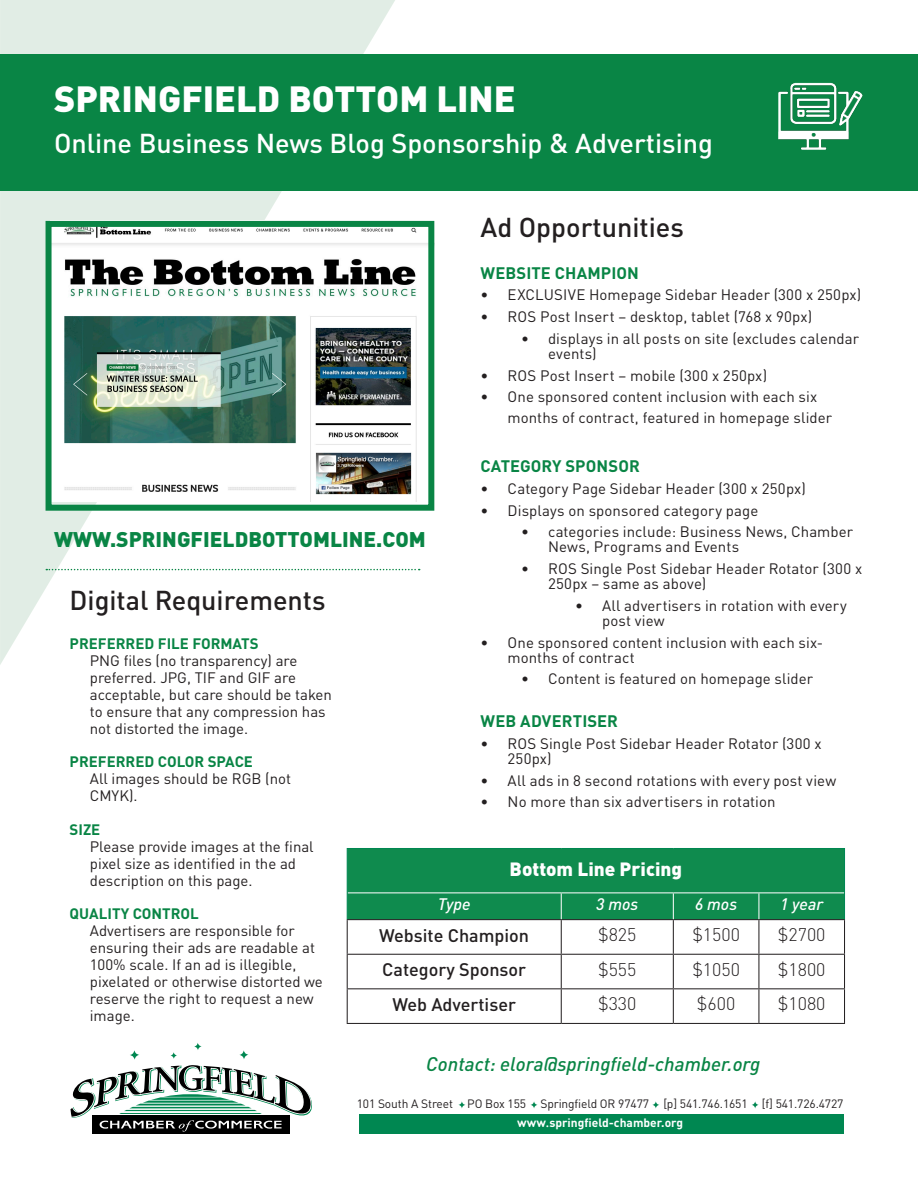
<style>
.page{position:relative;width:918px;height:1188px;background:#fff}
.page>*{position:absolute;margin:0;border:0;box-sizing:border-box;transform-origin:0 0}
.t1{font:900 36px "DIN Pro";color:#fff}
.t2{font:500 27px "DIN Pro";color:#fff}
.t3{font:500 27px "DIN Pro";color:#231f20}
.t4{font:900 21px "DIN Pro";color:#098545}
.t5{font:italic 500 19.5px "DIN Pro";color:#098545}
.event{font:900 19.05px "DIN Pro";color:#fff}
.event-2{font:500 18px "DIN Pro";color:#231f20}
.event-3{font:300 18px "DIN Pro";color:#231f20}
.t6{font:700 16.5px "DIN Pro";letter-spacing:.005em;color:#098545}
.event-4{font:italic 500 16.5px "DIN Pro";color:#fff}
.t7{font:15px/15px "DIN Pro";letter-spacing:.005em;color:#231f20}
.t8{font:700 15px "DIN Pro";color:#098545}
.t9{font:12px/19.5px "DIN Pro";letter-spacing:-.01em;color:#231f20;text-align:center}
.s1{font-family:"Century Gothic";font-weight:700;color:#fff}
.s2{font-weight:700;color:#fff}
</style>
<div class="page">
<svg style="left:0;top:0;width:395px;height:665px"></svg>
<hr style="left:347px;top:920px;width:1px;height:34px;background:#231f20">
<hr style="left:561px;top:920px;width:1px;height:34px;background:#231f20">
<hr style="left:673px;top:920px;width:1px;height:34px;background:#231f20">
<hr style="left:758px;top:920px;width:1px;height:34px;background:#231f20">
<hr style="left:844px;top:920px;width:1px;height:34px;background:#231f20">
<hr style="left:347px;top:954px;width:214px;height:1px;background:#231f20">
<hr style="left:347px;top:955px;width:1px;height:33px;background:#231f20">
<hr style="left:561px;top:954px;width:112px;height:1px;background:#231f20">
<hr style="left:561px;top:955px;width:1px;height:33px;background:#231f20">
<hr style="left:673px;top:954px;width:86px;height:1px;background:#231f20">
<hr style="left:673px;top:955px;width:1px;height:33px;background:#231f20">
<hr style="left:759px;top:954px;width:86px;height:1px;background:#231f20">
<hr style="left:758px;top:955px;width:1px;height:33px;background:#231f20">
<hr style="left:844px;top:955px;width:1px;height:33px;background:#231f20">
<hr style="left:347px;top:988px;width:214px;height:1px;background:#231f20">
<hr style="left:347px;top:989px;width:1px;height:34px;background:#231f20">
<hr style="left:561px;top:988px;width:112px;height:1px;background:#231f20">
<hr style="left:561px;top:989px;width:1px;height:34px;background:#231f20">
<hr style="left:673px;top:988px;width:86px;height:1px;background:#231f20">
<hr style="left:673px;top:989px;width:1px;height:34px;background:#231f20">
<hr style="left:759px;top:988px;width:86px;height:1px;background:#231f20">
<hr style="left:758px;top:989px;width:1px;height:34px;background:#231f20">
<hr style="left:844px;top:989px;width:1px;height:34px;background:#231f20">
<hr style="left:347px;top:1023px;width:214px;height:1px;background:#231f20">
<hr style="left:561px;top:1023px;width:112px;height:1px;background:#231f20">
<hr style="left:673px;top:1023px;width:86px;height:1px;background:#231f20">
<hr style="left:759px;top:1023px;width:86px;height:1px;background:#231f20">
<hr style="left:347px;top:848px;width:214px;height:1px;background:#008752">
<hr style="left:561px;top:848px;width:112px;height:1px;background:#008752">
<hr style="left:673px;top:848px;width:86px;height:1px;background:#008752">
<hr style="left:759px;top:848px;width:86px;height:1px;background:#008752">
<div style="left:347px;top:849px;width:498px;height:71px;background:#0f8b4e"></div>
<div style="left:0;top:54px;width:918px;height:136px;background:#098545"></div>
<svg style="left:70px;top:1043px;width:242px;height:91px"></svg>
<div style="left:359px;top:1115px;width:485px;height:19px;background:#008751"></div>
<svg style="left:458px;top:1101px;width:8px;height:8px"></svg>
<svg style="left:530px;top:1101px;width:8px;height:8px"></svg>
<svg style="left:652px;top:1101px;width:8px;height:8px"></svg>
<svg style="left:751px;top:1101px;width:8px;height:8px"></svg>
<img style="left:53px;top:228px;width:374px;height:273px">
<div style="left:46px;top:221px;width:388px;height:290px;border:6px solid #098545"></div>
<svg style="left:46px;top:569px;width:374px;height:1px"></svg>
<img style="left:778px;top:82px;width:85px;height:68px">
<p class="t1" style="left:54px;top:68px;width:463px">SPRINGFIELD BOTTOM LINE</p>
<p class="t2" style="left:54px;top:121px;width:661px">Online Business News Blog Sponsorship &amp; Advertising</p>
<p class="t3" style="left:481px;top:206px;width:205px">Ad Opportunities</p>
<p class="t6" style="left:481px;top:259px;width:160px">WEBSITE CHAMPION</p>
<p class="t7" style="left:481px;top:286px;width:382px">• EXCLUSIVE Homepage Sidebar Header (300 x 250px)</p>
<p class="t7" style="left:481px;top:308px;width:333px">• ROS Post Insert – desktop, tablet (768 x 90px)</p>
<p class="t7" style="left:548px;top:330px;width:312px;text-indent:-27px">• displays in all posts on site (excludes calendar events)</p>
<p class="t7" style="left:481px;top:366px;width:288px">• ROS Post Insert – mobile (300 x 250px)</p>
<p class="t7" style="left:508px;top:385px;width:326px;line-height:21px;text-indent:-27px">• One sponsored content inclusion with each six months of contract, featured in homepage slider</p>
<p class="t6" style="left:481px;top:453px;width:161px">CATEGORY SPONSOR</p>
<p class="t7" style="left:481px;top:480px;width:327px">• Category Page Sidebar Header (300 x 250px)</p>
<p class="t7" style="left:481px;top:501px;width:279px">• Displays on sponsored category page</p>
<p class="t7" style="left:548px;top:523px;width:307px;text-indent:-27px">• categories include: Business News, Chamber<br>News, Programs and Events</p>
<p class="t7" style="left:548px;top:560px;width:316px;text-indent:-27px">• ROS Single Post Sidebar Header Rotator (300 x<br>250px – same as above)</p>
<p class="t7" style="left:602px;top:597px;width:246px;text-indent:-27px">• All advertisers in rotation with every post view</p>
<p class="t7" style="left:508px;top:633px;width:317px;text-indent:-27px">• One sponsored content inclusion with each six&shy;months of contract</p>
<p class="t7" style="left:521px;top:670px;width:294px">• Content is featured on homepage slider</p>
<p class="t6" style="left:481px;top:708px;width:139px">WEB ADVERTISER</p>
<p class="t7" style="left:508px;top:735px;width:316px;text-indent:-27px">• ROS Single Post Sidebar Header Rotator (300 x<br>250px)</p>
<p class="t7" style="left:481px;top:771px;width:357px">• All ads in 8 second rotations with every post view</p>
<p class="t7" style="left:481px;top:793px;width:297px">• No more than six advertisers in rotation</p>
<p class="t4" style="left:54px;top:521px;width:373px">WWW.SPRINGFIELDBOTTOMLINE.COM</p>
<p class="t3" style="left:70px;top:579px;width:257px">Digital Requirements</p>
<p class="t8" style="left:70px;top:631px;width:191px">PREFERRED FILE FORMATS</p>
<p class="t7" style="left:90px;top:652px;width:209px">PNG files (no transparency) are</p>
<p class="t7" style="left:90px;top:669px;width:208px">preferred. JPG, TIF and GIF are</p>
<p class="t7" style="left:90px;top:685px;width:244px">acceptable, but care should be taken</p>
<p class="t7" style="left:90px;top:702px;width:237px">to ensure that any compression has</p>
<p class="t7" style="left:90px;top:719px;width:160px">not distorted the image.</p>
<p class="t8" style="left:70px;top:750px;width:185px">PREFERRED COLOR SPACE</p>
<p class="t7" style="left:90px;top:770px;width:203px">All images should be RGB (not</p>
<p class="t7" style="left:90px;top:787px;width:49px">CMYK).</p>
<p class="t8" style="left:70px;top:817px;width:32px">SIZE</p>
<p class="t7" style="left:90px;top:838px;width:225px">Please provide images at the final</p>
<p class="t7" style="left:90px;top:854px;width:208px">pixel size as identified in the ad</p>
<p class="t7" style="left:90px;top:871px;width:164px">description on this page.</p>
<p class="t8" style="left:70px;top:902px;width:131px">QUALITY CONTROL</p>
<p class="t7" style="left:90px;top:922px;width:206px">Advertisers are responsible for</p>
<p class="t7" style="left:90px;top:939px;width:227px">ensuring their ads are readable at</p>
<p class="t7" style="left:90px;top:956px;width:208px">100% scale. If an ad is illegible,</p>
<p class="t7" style="left:90px;top:973px;width:235px">pixelated or otherwise distorted we</p>
<p class="t7" style="left:90px;top:990px;width:225px">reserve the right to request a new</p>
<p class="t7" style="left:90px;top:1006px;width:46px">image.</p>
<p class="event" style="left:510px;top:853px;width:174px">Bottom Line Pricing</p>
<p class="event-4" style="left:438px;top:891px;width:34px">Type</p>
<p class="event-4" style="left:596px;top:891px;width:44px">3 mos</p>
<p class="event-4" style="left:695px;top:891px;width:44px">6 mos</p>
<p class="event-4" style="left:780px;top:891px;width:45px">1 year</p>
<p class="event-2" style="left:379px;top:920px;width:151px">Website Champion</p>
<p class="event-3" style="left:598px;top:921px;width:40px">$825</p>
<p class="event-3" style="left:692px;top:921px;width:49px">$1500</p>
<p class="event-3" style="left:778px;top:921px;width:49px">$2700</p>
<p class="event-2" style="left:382px;top:955px;width:145px">Category Sponsor</p>
<p class="event-3" style="left:598px;top:956px;width:40px">$555</p>
<p class="event-3" style="left:692px;top:956px;width:49px">$1050</p>
<p class="event-3" style="left:778px;top:956px;width:49px">$1800</p>
<p class="event-2" style="left:392px;top:990px;width:125px">Web Advertiser</p>
<p class="event-3" style="left:598px;top:990px;width:40px">$330</p>
<p class="event-3" style="left:697px;top:990px;width:40px">$600</p>
<p class="event-3" style="left:778px;top:990px;width:49px">$1080</p>
<p class="t5" style="left:426px;top:1048px;width:336px">Contact: elora@springfield-chamber.org</p>
<p class="t9" style="left:357px;top:1093px;width:488px">101 South A Street PO Box 155 Springfield OR 97477 [p] 541.746.1651 [f] 541.726.4727 <span class="s1">www.</span><span class="s2">springfield-chamber.org</span></p>
</div>
